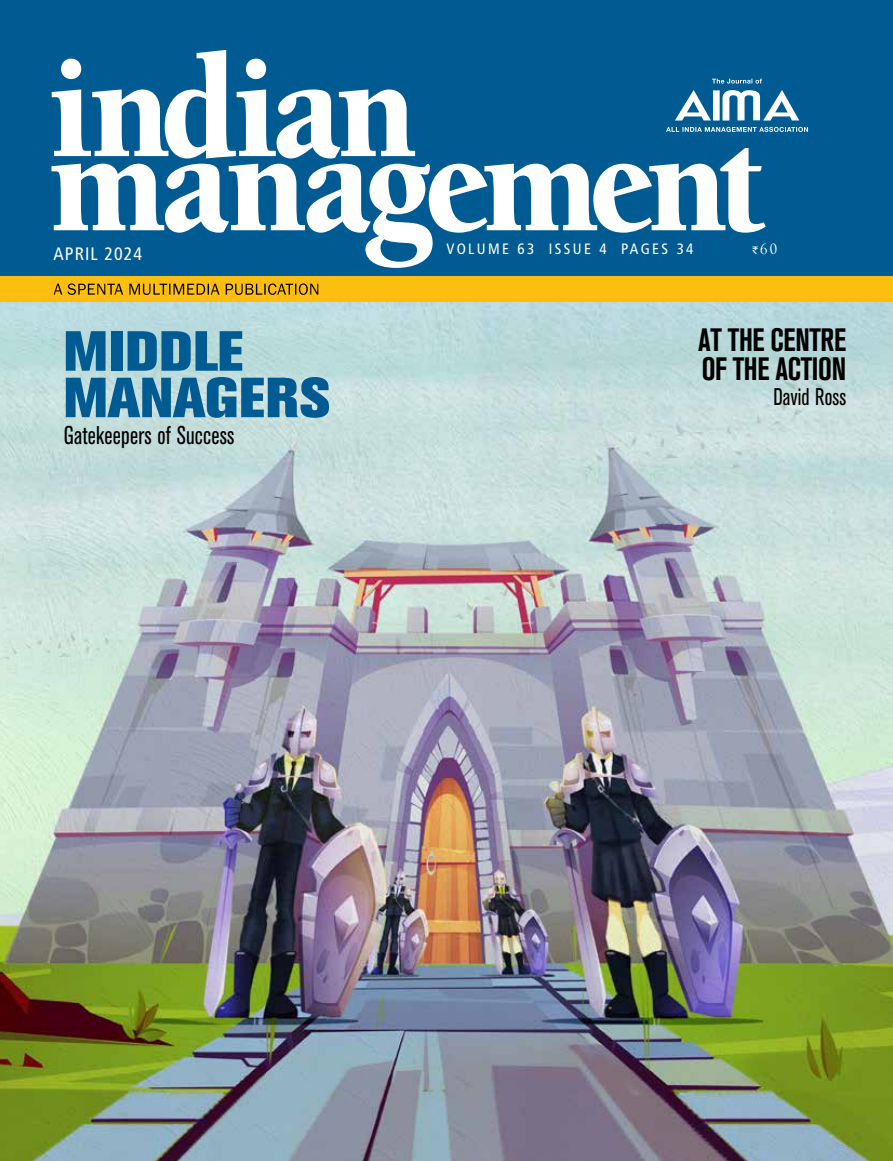
<style>
.page{position:relative;width:893px;height:1161px;background:#fff}
.page>*{position:absolute;margin:0;border:0;box-sizing:border-box;transform-origin:0 0}
.t1{font:800 55.95px/46.5px "Akzidenz Grotesk BE";letter-spacing:.015em;color:#005b93;scale:1.05 1}
.t2{font:700 condensed 32.1px/28px "Akzidenz Grotesk BQ";letter-spacing:-.01em;color:#000;scale:.9 1}
.t3{font:condensed 25.5px "Akzidenz Grotesk BE";letter-spacing:.01em;color:#000;scale:.9 1}
.t4{font:condensed 24px "Akzidenz Grotesk BE";letter-spacing:.01em;color:#000;scale:.9 1}
.t5{font:condensed 18px "Frutiger LT Std";letter-spacing:.06em;color:#fff}
.t6{font:condensed 15px "Frutiger LT Std";letter-spacing:.16em;color:#fff}
.t7{font:15px "Nil Rupee";color:#fff}
</style>
<div class="page">
<img style="left:0;top:302px;width:893px;height:859px">
<div style="left:0;top:0;width:893px;height:276px;background:#005b93"></div>
<svg style="left:51px;top:148px;width:715px;height:120px"></svg>
<svg style="left:52px;top:50px;width:363px;height:108px"></svg>
<div style="left:0;top:276px;width:893px;height:26px;background:#febe10"></div>
<svg style="left:54px;top:283px;width:264px;height:12px"></svg>
<svg style="left:712px;top:79px;width:50px;height:5px"></svg>
<svg style="left:666px;top:90px;width:142px;height:42px"></svg>
<p class="t5" style="left:54px;top:243px;width:90px">APRIL 2024</p>
<p class="t6" style="left:446px;top:240px;width:249px">VOLUME 63 ISSUE 4 PAGES 34</p>
<p class="t7" style="left:753px;top:241px;width:26px">r60</p>
<h1 class="t1" style="left:64px;top:328px;width:255px">MIDDLE<br>MANAGERS</h1>
<p class="t3" style="left:64px;top:421px;width:191px">Gatekeepers of Success</p>
<p class="t2" style="left:698px;top:326px;width:166px">AT THE CENTRE<br>OF THE ACTION</p>
<p class="t4" style="left:773px;top:383px;width:82px">David Ross</p>
</div>
